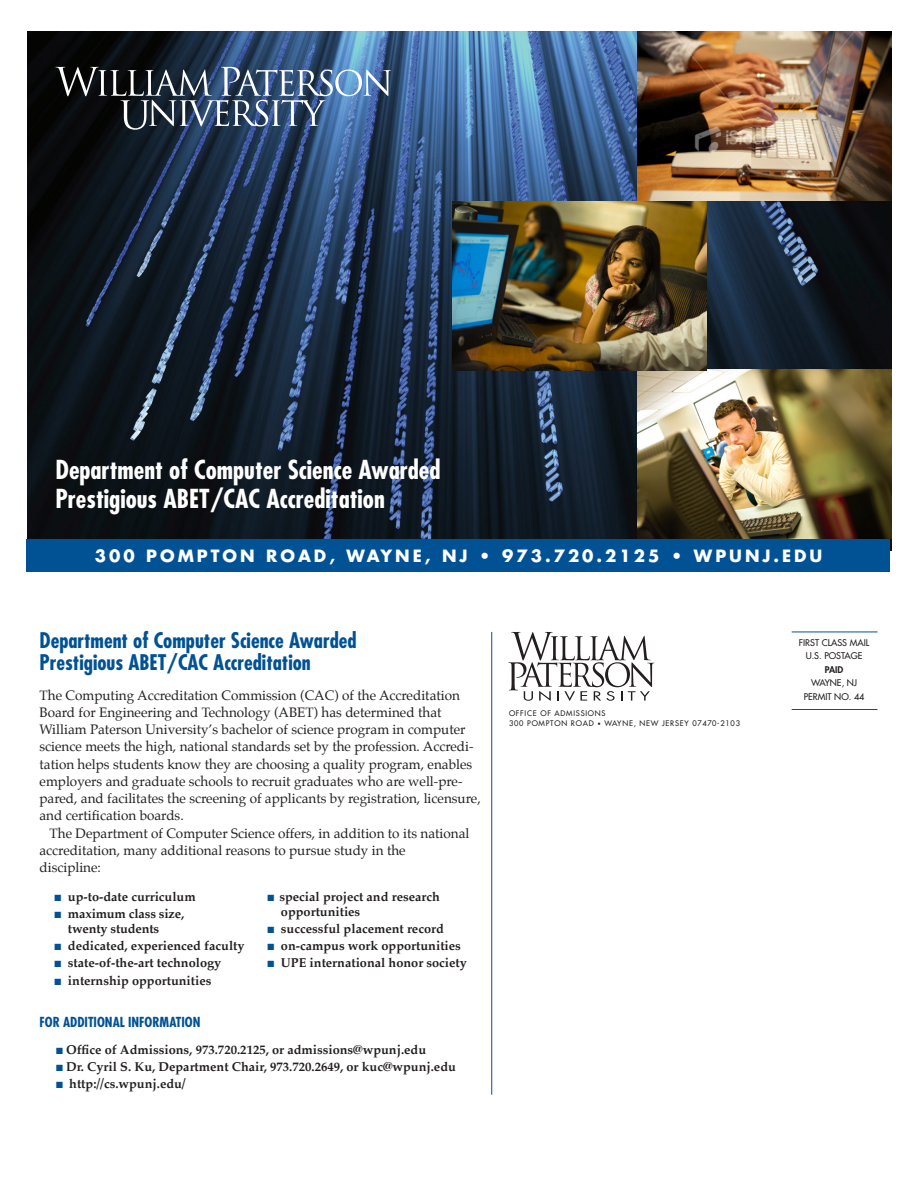
<style>
.page{position:relative;width:918px;height:1188px;background:#fff}
.page>*{position:absolute;margin:0;border:0;box-sizing:border-box;transform-origin:0 0}
.Head{font:700 condensed 25.5px/28.5px "Futura";color:#fff}
.t1{font:700 condensed 21px/22.5px "Futura";color:#005294}
.t2{font:700 16.5px "Futura";letter-spacing:.18em;color:#fff}
.Head-2{font:13.5px/17.2px "Palatino";color:#231f20}
.Body{font:13.5px/17.2px "Palatino";color:#231f20}
.t3{font:700 condensed 13.5px "Futura";color:#005294}
.Body-2{font:700 12.75px/15px "Palatino";color:#231f20}
.t4{font:9px/13.5px "Futura";color:#231f20;text-align:center}
.t5{font:7.5px/10.5px "Futura";letter-spacing:.1em;color:#231f20}
.s1{color:#005294}
.s2{font-size:6px}
.s3{font-weight:800}
</style>
<div class="page">
<img style="left:27px;top:32px;width:864px;height:518px">
<div style="left:26px;top:539px;width:864px;height:33px;background:#005294"></div>
<svg style="left:55px;top:67px;width:336px;height:63px;background:#46586f"></svg>
<img style="left:638px;top:370px;width:254px;height:169px">
<img style="left:638px;top:32px;width:253px;height:169px">
<img style="left:453px;top:202px;width:254px;height:169px">
<hr style="left:491px;top:632px;width:1px;height:463px;background:#005294">
<svg style="left:508px;top:632px;width:146px;height:69px"></svg>
<hr style="left:792px;top:632px;width:85px;height:1px;background:#005294">
<hr style="left:792px;top:709px;width:85px;height:1px;background:#005294">
<p class="Head" style="left:55px;top:455px;width:386px">Department of Computer Science Awarded<br>Prestigious ABET/CAC Accreditation</p>
<p class="t2" style="left:95px;top:544px;width:729px">300 POMPTON ROAD, WAYNE, NJ • 973.720.2125 • WPUNJ.EDU</p>
<p class="t1" style="left:40px;top:629px;width:319px">Department of Computer Science Awarded<br>Prestigious ABET/CAC Accreditation</p>
<p class="Head-2" style="left:40px;top:686px;width:443px">The Computing Accreditation Commission (CAC) of the Accreditation Board for Engineering and Technology (ABET) has determined that William Paterson University’s bachelor of science program in computer science meets the high, national standards set by the profession. Accredi&shy;tation helps students know they are choosing a quality program, enables employers and graduate schools to recruit graduates who are well-pre&shy;pared, and facilitates the screening of applicants by registration, licensure, and certification boards.</p>
<p class="Body" style="left:40px;top:824px;width:431px;text-indent:10px">The Department of Computer Science offers, in addition to its national accreditation, many additional reasons to pursue study in the</p>
<p class="Body" style="left:40px;top:859px;width:63px">discipline:</p>
<p class="Body-2" style="left:54px;top:889px;width:143px"><span class="s1">■</span> up-to-date curriculum</p>
<p class="Body-2" style="left:68px;top:906px;width:118px;text-indent:-14px"><span class="s1">■</span> maximum class size, twenty students</p>
<p class="Body-2" style="left:54px;top:938px;width:192px"><span class="s1">■</span> dedicated, experienced faculty</p>
<p class="Body-2" style="left:54px;top:955px;width:168px"><span class="s1">■</span> state-of-the-art technology</p>
<p class="Body-2" style="left:54px;top:973px;width:158px"><span class="s1">■</span> internship opportunities</p>
<p class="Body-2" style="left:281px;top:889px;width:160px;text-indent:-14px"><span class="s1">■</span> special project and research opportunities</p>
<p class="Body-2" style="left:267px;top:921px;width:178px"><span class="s1">■</span> successful placement record</p>
<p class="Body-2" style="left:267px;top:938px;width:195px"><span class="s1">■</span> on-campus work opportunities</p>
<p class="Body-2" style="left:267px;top:955px;width:201px"><span class="s1">■</span> UPE international honor society</p>
<p class="t3" style="left:40px;top:1014px;width:162px">FOR ADDITIONAL INFORMATION</p>
<p class="Body-2" style="left:56px;top:1041px;width:372px"><span class="s1">■</span> Office of Admissions, 973.720.2125, or admissions@wpunj.edu</p>
<p class="Body-2" style="left:56px;top:1059px;width:401px"><span class="s1">■</span> Dr. Cyril S. Ku, Department Chair, 973.720.2649, or kuc@wpunj.edu</p>
<p class="Body-2" style="left:56px;top:1076px;width:131px"><span class="s1">■</span> http://cs.wpunj.edu/</p>
<p class="t5" style="left:509px;top:708px;width:232px">OFFICE OF ADMISSIONS<br>300 POMPTON ROAD <span class="s2">•</span> WAYNE, NEW JERSEY 07470-2103</p>
<p class="t4" style="left:799px;top:636px;width:72px">FIRST CLASS MAIL</p>
<p class="t4" style="left:806px;top:649px;width:58px">U.S. POSTAGE<br><span class="s3">PAID<br></span>WAYNE, NJ</p>
<p class="t4" style="left:804px;top:690px;width:62px">PERMIT NO. 44</p>
</div>
